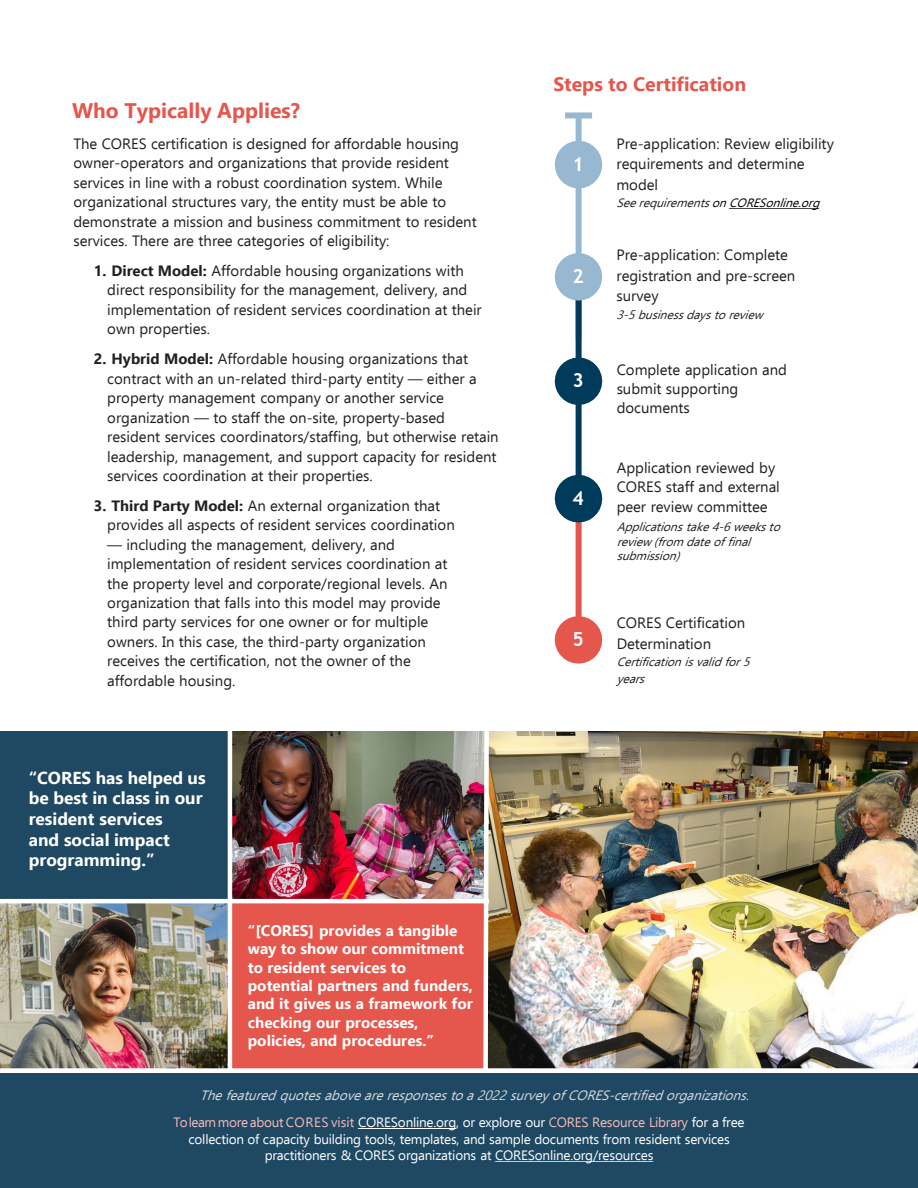
<style>
.page{position:relative;width:918px;height:1188px;background:#fff}
.page>*{position:absolute;margin:0;border:0;box-sizing:border-box;transform-origin:0 0}
.t1{font:700 21px "Ebrima";color:#e5564c}
.t2{font:700 19.5px "Ebrima";color:#e5564c}
.t3{font:700 19.5px "Trebuchet MS";color:#fff}
.t4{font:700 17.25px/20.7px "Ebrima";color:#fff}
.t5{font:700 15.3px/18.5px "Ebrima";color:#fff}
.t6{font:15px/19.5px "Ebrima";color:#231f20}
.t7{font:13.5px/16.2px "Ebrima";letter-spacing:-.015em;color:#fff;text-align:center}
.t8{font:italic 13.5px "Ebrima";color:#d9d9d9}
.t9{font:italic 12px/14.4px "Ebrima";color:#231f20}
.t10{font:italic 12px "Ebrima";color:#000}
.s1{font-weight:700}
.s2{color:#231f20}
.s3{color:#f5bbb7}
</style>
<div class="page">
<img style="left:232px;top:732px;width:249px;height:167px">
<img style="left:0;top:903px;width:228px;height:165px">
<div style="left:0;top:732px;width:228px;height:169px;background:#1f4863"></div>
<div style="left:228px;top:901px;width:260px;height:170px;background:#e5564c"></div>
<div style="left:0;top:1074px;width:918px;height:114px;background:#1f4863"></div>
<img style="left:491px;top:732px;width:427px;height:336px">
<div style="left:0;top:1068px;width:918px;height:5px;background:#fff"></div>
<hr style="left:228px;top:720px;width:4px;height:351px;background:#fff">
<img style="left:481px;top:731px;width:10px;height:343px">
<hr style="left:229px;top:899px;width:260px;height:4px;background:#fff">
<hr style="left:0;top:899px;width:229px;height:4px;background:#fff">
<div style="left:576px;top:499px;width:6px;height:143px;background:#e5564c"></div>
<div style="left:576px;top:115px;width:6px;height:224px;background:#98b8d1"></div>
<div style="left:565px;top:112px;width:27px;height:6px;background:#98b8d1"></div>
<div style="left:576px;top:292px;width:6px;height:217px;background:#003b5b"></div>
<svg style="left:729px;top:208px;width:90px;height:1px"></svg>
<svg style="left:555px;top:616px;width:47px;height:48px"></svg>
<svg style="left:555px;top:475px;width:47px;height:48px"></svg>
<svg style="left:555px;top:357px;width:47px;height:48px"></svg>
<svg style="left:555px;top:253px;width:47px;height:48px"></svg>
<svg style="left:555px;top:141px;width:47px;height:47px"></svg>
<hr style="left:358px;top:1129px;width:98px;height:1px;background:#fff">
<svg style="left:495px;top:1161px;width:158px;height:1px"></svg>
<h2 class="t1" style="left:72px;top:94px;width:229px">Who Typically Applies?</h2>
<p class="t6" style="left:73px;top:133px;width:405px">The CORES certification is designed for affordable housing owner-operators and organizations that provide resident services in line with a robust coordination system. While organizational structures vary, the entity must be able to demonstrate a mission and business commitment to resident services. There are three categories of eligibility:</p>
<p class="t6" style="left:107px;top:260px;width:376px;text-indent:-14px"><span class="s1">1. Direct Model:</span> Affordable housing organizations with direct responsibility for the management, delivery, and implementation of resident services coordination at their own properties.</p>
<p class="t6" style="left:107px;top:349px;width:393px;text-indent:-13px"><span class="s1">2. Hybrid Model:</span> Affordable housing organizations that contract with an un-related third-party entity — either a property management company or another service organization — to staff the on-site, property-based resident services coordinators/staffing, but otherwise retain leadership, management, and support capacity for resident services coordination at their properties.</p>
<p class="t6" style="left:107px;top:495px;width:349px;text-indent:-14px"><span class="s1">3. Third Party Model:</span> An external organization that provides all aspects of resident services coordination</p>
<p class="t6" style="left:107px;top:534px;width:342px">— including the management, delivery, and implementation of resident services coordination at the property level and corporate/regional levels. An organization that falls into this model may provide third party services for one owner or for multiple owners. In this case, the third-party organization receives the certification, not the owner of the affordable housing.</p>
<p class="t4" style="left:29px;top:766px;width:178px">“CORES has helped us be best in class in our resident services<br>and social impact programming.”</p>
<p class="t5" style="left:248px;top:920px;width:227px">“[CORES] provides a tangible way to show our commitment to resident services to potential partners and funders, and it gives us a framework for checking our processes, policies, and procedures.”</p>
<p class="t2" style="left:553px;top:69px;width:194px">Steps to Certification</p>
<p class="t3" style="left:573px;top:151px;width:13px">1</p>
<p class="t3" style="left:573px;top:264px;width:13px">2</p>
<p class="t3" style="left:573px;top:368px;width:13px">3</p>
<p class="t3" style="left:573px;top:485px;width:13px">4</p>
<p class="t3" style="left:573px;top:627px;width:13px">5</p>
<p class="t6" style="left:616px;top:133px;width:219px;line-height:20.5px">Pre-application: Review eligibility requirements and determine model</p>
<p class="t10" style="left:616px;top:194px;width:210px"><span class="s2">Seerequirements</span>onCORESonline.org</p>
<p class="t6" style="left:616px;top:244px;width:180px;line-height:20.5px">Pre-application: Complete registration and pre-screen survey</p>
<p class="t9" style="left:616px;top:307px;width:153px">3-5businessdaystoreview</p>
<p class="t6" style="left:617px;top:359px;width:172px">Complete application and submit supporting documents</p>
<p class="t6" style="left:617px;top:457px;width:165px">Application reviewed by<br>CORES staff and external peer review committee</p>
<p class="t9" style="left:617px;top:520px;width:170px">Applicationstake4-6weeksto review (fromdateoffinal submission)</p>
<p class="t6" style="left:617px;top:612px;width:130px;line-height:20.5px">CORES Certification<br>Determination</p>
<p class="t9" style="left:617px;top:653px;width:140px;line-height:16.5px">Certificationisvalidfor5 years</p>
<p class="t8" style="left:200px;top:1085px;width:557px">Thefeaturedquotesaboveareresponsestoa2022surveyofCORES-certifiedorganizations.</p>
<p class="t7" style="left:174px;top:1114px;width:573px"><span class="s3">Tolearnmoreabout CORES visit</span> CORESonline.org, or explore our <span class="s3">CORES Resource Library</span> for a free collection of capacity building tools, templates, and sample documents from resident services practitioners &amp; CORES organizations at CORESonline.org/resources</p>
</div>
